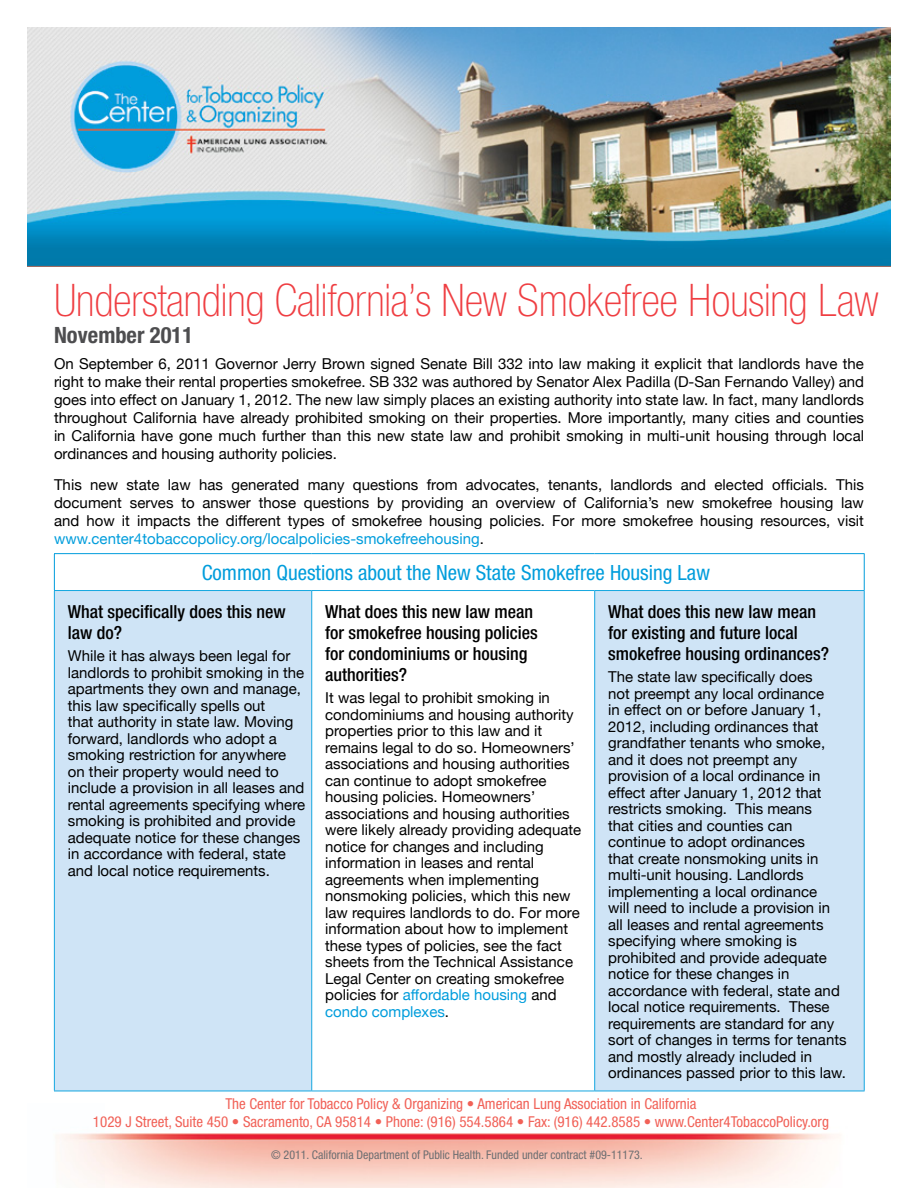
<style>
.page{position:relative;width:918px;height:1188px;background:#fff}
.page>*{position:absolute;margin:0;border:0;box-sizing:border-box;transform-origin:0 0}
.t1{font:100 condensed 45px "Helvetica Neue";letter-spacing:-.005em;color:#ef3e42}
.t2{font:700 condensed 22.5px "Helvetica Neue";color:#4d4d4f}
.t3{font:condensed 21px "Helvetica Neue";color:#009ddc}
.t4{font:500 condensed 18px/21px "Helvetica Neue";color:#000}
.t5{font:15px/16.5px "Helvetica Neue";color:#000}
.t6{font:condensed 15px/18px "Helvetica Neue";color:#f16157;text-align:center}
.t7{font:condensed 12px "Helvetica Neue";color:#6d6e71}
.s1{color:#009ddc}
</style>
<div class="page">
<img style="left:56px;top:1133px;width:779px;height:55px">
<img style="left:27px;top:27px;width:864px;height:240px">
<svg style="left:55px;top:591px;width:809px;height:500px;fill:#cfe4f6"></svg>
<hr style="left:54px;top:553px;width:258px;height:1px;background:#009ddc">
<hr style="left:54px;top:554px;width:1px;height:36px;background:#009ddc">
<hr style="left:312px;top:553px;width:283px;height:1px;background:#009ddc">
<hr style="left:595px;top:553px;width:270px;height:1px;background:#009ddc">
<hr style="left:864px;top:554px;width:1px;height:36px;background:#009ddc">
<hr style="left:54px;top:590px;width:258px;height:1px;background:#15a7e0">
<hr style="left:54px;top:591px;width:1px;height:500px;background:#15a7e0">
<hr style="left:312px;top:590px;width:283px;height:1px;background:#15a7e0">
<hr style="left:311px;top:591px;width:1px;height:500px;background:#15a7e0">
<hr style="left:54px;top:1091px;width:258px;height:1px;background:#15a7e0">
<hr style="left:312px;top:1091px;width:283px;height:1px;background:#15a7e0">
<hr style="left:595px;top:590px;width:270px;height:1px;background:#15a7e0">
<hr style="left:594px;top:591px;width:1px;height:500px;background:#15a7e0">
<hr style="left:864px;top:591px;width:1px;height:500px;background:#15a7e0">
<hr style="left:595px;top:1091px;width:270px;height:1px;background:#15a7e0">
<h1 class="t1" style="left:54px;top:275px;width:826px">Understanding California’s New Smokefree Housing Law</h1>
<h2 class="t2" style="left:54px;top:321px;width:141px">November 2011</h2>
<p class="t5" style="left:54px;top:354px;width:812px;line-height:18px;text-align:justify">On September 6, 2011 Governor Jerry Brown signed Senate Bill 332 into law making it explicit that landlords have the right to make their rental properties smokefree. SB 332 was authored by Senator Alex Padilla (D-San Fernando Valley) and goes into effect on January 1, 2012. The new law simply places an existing authority into state law. In fact, many landlords throughout California have already prohibited smoking on their properties. More importantly, many cities and counties in California have gone much further than this new state law and prohibit smoking in multi-unit housing through local ordinances and housing authority policies.</p>
<p class="t5" style="left:54px;top:475px;width:812px;line-height:18px;text-align:justify">This new state law has generated many questions from advocates, tenants, landlords and elected officials. This document serves to answer those questions by providing an overview of California’s new smokefree housing law and how it impacts the different types of smokefree housing policies. For more smokefree housing resources, visit <span class="s1">www.center4tobaccopolicy.org/localpolicies-smokefreehousing</span>.</p>
<h3 class="t3" style="left:202px;top:561px;width:510px">Common Questions about the New State Smokefree Housing Law</h3>
<p class="t4" style="left:68px;top:601px;width:219px">What specifically does this new law do?</p>
<p class="t5" style="left:68px;top:647px;width:239px">While it has always been legal for landlords to prohibit smoking in the apartments they own and manage, this law specifically spells out<br>that authority in state law. Moving forward, landlords who adopt a smoking restriction for anywhere on their property would need to include a provision in all leases and rental agreements specifying where smoking is prohibited and provide adequate notice for these changes in accordance with federal, state and local notice requirements.</p>
<p class="t4" style="left:325px;top:601px;width:214px">What does this new law mean for smokefree housing policies for condominiums or housing authorities?</p>
<p class="t5" style="left:325px;top:689px;width:258px">It was legal to prohibit smoking in condominiums and housing authority properties prior to this law and it remains legal to do so. Homeowners’ associations and housing authorities can continue to adopt smokefree housing policies. Homeowners’ associations and housing authorities were likely already providing adequate notice for changes and including information in leases and rental agreements when implementing nonsmoking policies, which this new law requires landlords to do. For more information about how to implement these types of policies, see the fact sheets from the Technical Assistance Legal Center on creating smokefree policies for <span class="s1">affordable housing</span> and <span class="s1">condo complexes</span>.</p>
<p class="t4" style="left:608px;top:601px;width:222px">What does this new law mean for existing and future local smokefree housing ordinances?</p>
<p class="t5" style="left:608px;top:668px;width:240px">The state law specifically does<br>not preempt any local ordinance<br>in effect on or before January 1,<br>2012, including ordinances that grandfather tenants who smoke, and it does not preempt any provision of a local ordinance in effect after January 1, 2012 that restricts smoking. This means<br>that cities and counties can continue to adopt ordinances<br>that create nonsmoking units in multi-unit housing. Landlords implementing a local ordinance<br>will need to include a provision in all leases and rental agreements specifying where smoking is prohibited and provide adequate notice for these changes in accordance with federal, state and local notice requirements. These requirements are standard for any sort of changes in terms for tenants and mostly already included in ordinances passed prior to this law.</p>
<p class="t6" style="left:93px;top:1095px;width:738px">The Center for Tobacco Policy &amp; Organizing • American Lung Association in California<br>1029 J Street, Suite 450 • Sacramento, CA 95814 • Phone: (916) 554.5864 • Fax: (916) 442.8585 • www.Center4TobaccoPolicy.org</p>
<p class="t7" style="left:271px;top:1148px;width:373px">© 2011. California Department of Public Health. Funded under contract #09-11173.</p>
</div>
